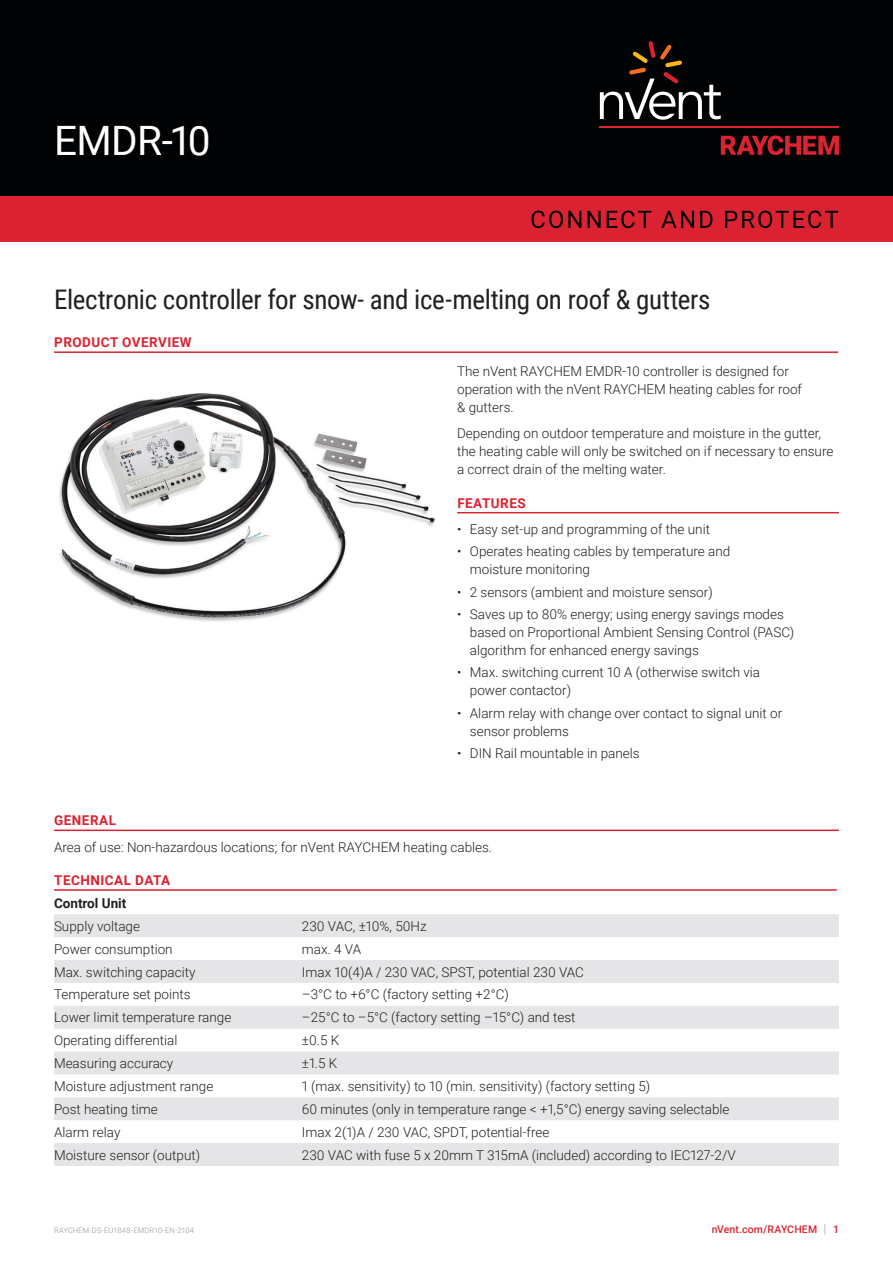
<style>
.page{position:relative;width:893px;height:1263px;background:#fff}
.page>*{position:absolute;margin:0;border:0;box-sizing:border-box;transform-origin:0 0}
.Title_Product_Name{font:40.5px "Roboto";letter-spacing:-.015em;color:#fff}
.Product_Description{font:27px "Roboto Condensed";letter-spacing:-.015em;color:#231f20}
.Bodytext_1{font:300 13.5px/18px "Roboto";color:#231f20}
.Subhead{font:700 13.5px "Roboto";letter-spacing:.035em;color:#db2230}
.Bodytext_1-2{font:700 13.5px "Roboto";color:#231f20}
.t1{font:500 10.5px "Roboto";letter-spacing:.015em;color:#db2230}
.t2{font:300 7.5px "Roboto";letter-spacing:.015em;color:#8f959e}
.s1{font-weight:300;font-size:12.6px;color:#8f959e}
</style>
<div class="page">
<div style="left:0;top:0;width:893px;height:196px;background:#010203"></div>
<div style="left:0;top:196px;width:893px;height:45px;background:#db2230"></div>
<svg style="left:532px;top:211px;width:306px;height:17px"></svg>
<svg style="left:721px;top:135px;width:118px;height:20px"></svg>
<hr style="left:600px;top:127px;width:239px;height:1px;background:#db2230">
<svg style="left:600px;top:41px;width:121px;height:79px"></svg>
<hr style="left:54px;top:351px;width:784px;height:2px;background:#db2230">
<hr style="left:457px;top:512px;width:382px;height:1px;background:#db2230">
<hr style="left:54px;top:829px;width:785px;height:2px;background:#db2230">
<svg style="left:54px;top:914px;width:785px;height:252px;fill:#e5e5e8"></svg>
<hr style="left:54px;top:889px;width:783px;height:2px;background:#db2230">
<img style="left:59px;top:393px;width:376px;height:229px">
<p class="Title_Product_Name" style="left:54px;top:112px;width:158px">EMDR-10</p>
<p class="Product_Description" style="left:54px;top:281px;width:658px">Electronic controller for snow- and ice-melting on roof &amp; gutters</p>
<p class="Subhead" style="left:54px;top:333px;width:139px">PRODUCT OVERVIEW</p>
<p class="Bodytext_1" style="left:457px;top:361px;width:346px">The nVent RAYCHEM EMDR-10 controller is designed for operation with the nVent RAYCHEM heating cables for roof &amp; gutters.</p>
<p class="Bodytext_1" style="left:457px;top:424px;width:378px">Depending on outdoor temperature and moisture in the gutter, the heating cable will only be switched on if necessary to ensure a correct drain of the melting water.</p>
<p class="Subhead" style="left:457px;top:493px;width:70px">FEATURES</p>
<p class="Bodytext_1" style="left:457px;top:520px;width:254px">• Easy set-up and programming of the unit</p>
<p class="Bodytext_1" style="left:470px;top:542px;width:262px;text-indent:-13px">• Operates heating cables by temperature and moisture monitoring</p>
<p class="Bodytext_1" style="left:457px;top:582px;width:257px">• 2 sensors (ambient and moisture sensor)</p>
<p class="Bodytext_1" style="left:470px;top:605px;width:326px;text-indent:-13px">• Saves up to 80% energy; using energy savings modes based on Proportional Ambient Sensing Control (PASC) algorithm for enhanced energy savings</p>
<p class="Bodytext_1" style="left:470px;top:663px;width:292px;text-indent:-13px">• Max. switching current 10 A (otherwise switch via power contactor)</p>
<p class="Bodytext_1" style="left:470px;top:703px;width:314px;text-indent:-13px">• Alarm relay with change over contact to signal unit or sensor problems</p>
<p class="Bodytext_1" style="left:457px;top:743px;width:184px">• DIN Rail mountable in panels</p>
<p class="Subhead" style="left:54px;top:811px;width:63px">GENERAL</p>
<p class="Bodytext_1" style="left:54px;top:837px;width:440px">Area of use: Non-hazardous locations; for nVent RAYCHEM heating cables.</p>
<p class="Subhead" style="left:54px;top:871px;width:117px">TECHNICAL DATA</p>
<p class="Bodytext_1-2" style="left:54px;top:893px;width:74px">Control Unit</p>
<p class="Bodytext_1" style="left:54px;top:916px;width:88px">Supply voltage</p>
<p class="Bodytext_1" style="left:302px;top:916px;width:126px">230 VAC, ±10%, 50Hz</p>
<p class="Bodytext_1" style="left:54px;top:939px;width:120px">Power consumption</p>
<p class="Bodytext_1" style="left:302px;top:939px;width:61px">max. 4 VA</p>
<p class="Bodytext_1" style="left:54px;top:962px;width:143px">Max. switching capacity</p>
<p class="Bodytext_1" style="left:302px;top:962px;width:284px">Imax 10(4)A / 230 VAC, SPST, potential 230 VAC</p>
<p class="Bodytext_1" style="left:54px;top:985px;width:138px">Temperature set points</p>
<p class="Bodytext_1" style="left:302px;top:985px;width:208px">–3°C to +6°C (factory setting +2°C)</p>
<p class="Bodytext_1" style="left:54px;top:1008px;width:179px">Lower limit temperature range</p>
<p class="Bodytext_1" style="left:302px;top:1008px;width:275px">–25°C to –5°C (factory setting –15°C) and test</p>
<p class="Bodytext_1" style="left:54px;top:1031px;width:125px">Operating differential</p>
<p class="Bodytext_1" style="left:302px;top:1031px;width:39px">±0.5 K</p>
<p class="Bodytext_1" style="left:54px;top:1054px;width:121px">Measuring accuracy</p>
<p class="Bodytext_1" style="left:302px;top:1054px;width:37px">±1.5 K</p>
<p class="Bodytext_1" style="left:54px;top:1076px;width:161px">Moisture adjustment range</p>
<p class="Bodytext_1" style="left:302px;top:1076px;width:350px">1 (max. sensitivity) to 10 (min. sensitivity) (factory setting 5)</p>
<p class="Bodytext_1" style="left:54px;top:1099px;width:105px">Post heating time</p>
<p class="Bodytext_1" style="left:302px;top:1099px;width:429px">60 minutes (only in temperature range &lt; +1,5°C) energy saving selectable</p>
<p class="Bodytext_1" style="left:54px;top:1122px;width:68px">Alarm relay</p>
<p class="Bodytext_1" style="left:302px;top:1122px;width:249px">Imax 2(1)A / 230 VAC, SPDT, potential-free</p>
<p class="Bodytext_1" style="left:54px;top:1145px;width:148px">Moisture sensor (output)</p>
<p class="Bodytext_1" style="left:302px;top:1145px;width:435px">230 VAC with fuse 5 x 20mm T 315mA (included) according to IEC127-2/V</p>
<p class="t2" style="left:54px;top:1225px;width:141px">RAYCHEM-DS-EU1848-EMDR10-EN-2104</p>
<p class="t1" style="left:712px;top:1222px;width:129px">nVent.com/RAYCHEM <span class="s1">|</span> 1</p>
</div>
